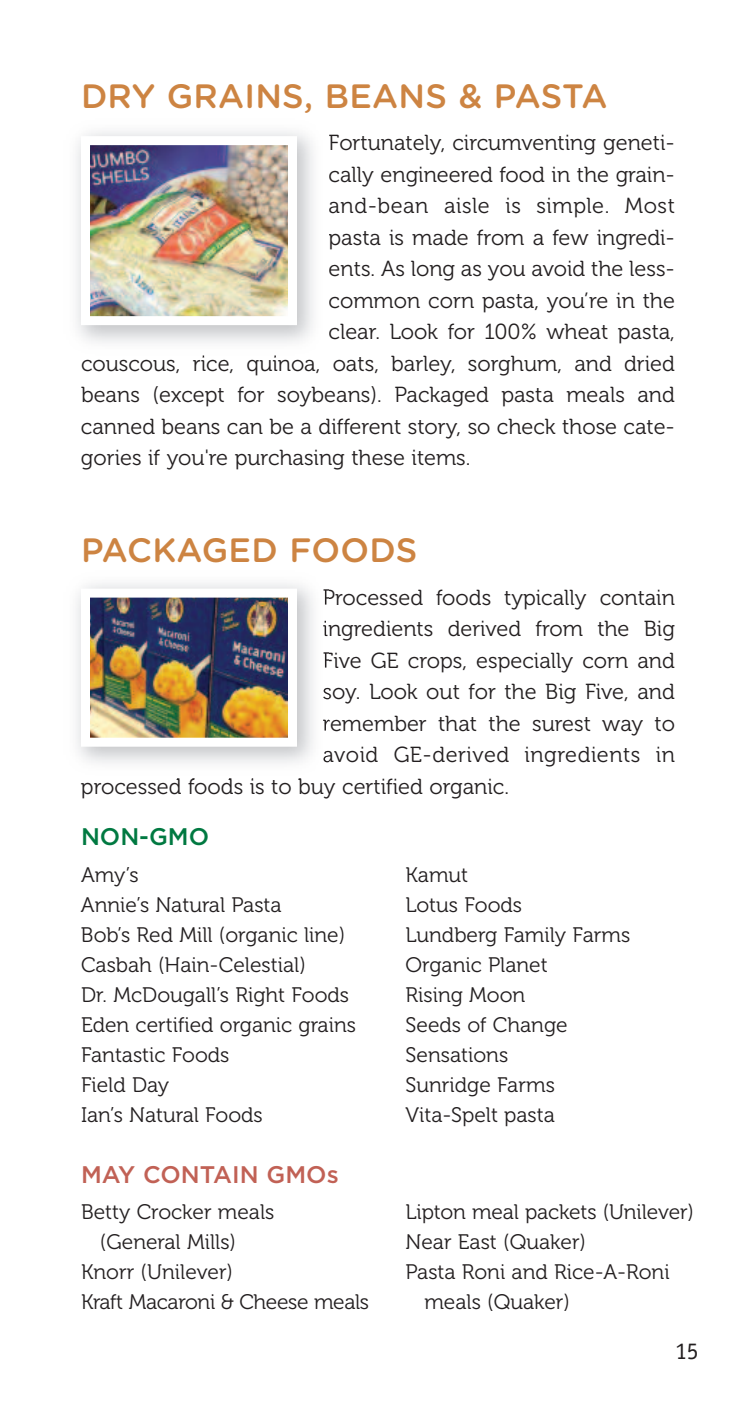
<style>
.page{position:relative;width:756px;height:1404px;background:#fff}
.page>*{position:absolute;margin:0;border:0;box-sizing:border-box;transform-origin:0 0}
.t1{font:500 33.6px "Gotham Rounded";letter-spacing:.005em;color:#cd8442}
.t2{font:500 24px "Gotham";color:#c16155}
.t3{font:500 24px "Gotham";color:#007941}
.t4{font:24px "Officina Serif";color:#231f20}
.t5{font:21.6px "Museo 300";color:#231f20}
.t6{font:21.6px "Museo 300";letter-spacing:.025em;color:#231f20}
.t7{font:21px/30px "Museo 300";color:#231f20}
.t8{font:21px "Museo 300";letter-spacing:-.02em;color:#231f20}
</style>
<div class="page">
<img style="left:76px;top:583px;width:253px;height:196px">
<img style="left:324px;top:589px;width:5px;height:16px">
<img style="left:323px;top:621px;width:6px;height:18px">
<img style="left:324px;top:652px;width:5px;height:19px">
<img style="left:323px;top:685px;width:6px;height:16px">
<img style="left:323px;top:717px;width:6px;height:14px">
<svg style="left:323px;top:749px;width:6px;height:13px"></svg>
<img style="left:175px;top:778px;width:45px;height:1px">
<img style="left:91px;top:599px;width:196px;height:138px">
<div style="left:81px;top:589px;width:216px;height:158px;border:9px solid #fff"></div>
<img style="left:76px;top:131px;width:237px;height:226px">
<img style="left:200px;top:356px;width:56px;height:1px">
<img style="left:91px;top:146px;width:196px;height:169px">
<div style="left:81px;top:136px;width:216px;height:189px;border:9px solid #fff"></div>
<h1 class="t1" style="left:81px;top:84px;width:528px">DRY GRAINS, BEANS &amp; PASTA</h1>
<p class="t5" style="left:329px;top:135px;width:348px">Fortunately, circumventing geneti-</p>
<p class="t5" style="left:329px;top:167px;width:348px">cally engineered food in the grain-</p>
<p class="t6" style="left:329px;top:198px;width:348px">and-bean aisle is simple. Most</p>
<p class="t5" style="left:329px;top:230px;width:348px">pasta is made from a few ingredi-</p>
<p class="t5" style="left:329px;top:261px;width:348px">ents. As long as you avoid the less-</p>
<p class="t5" style="left:329px;top:293px;width:348px">common corn pasta, you’re in the</p>
<p class="t5" style="left:329px;top:324px;width:348px">clear. Look for 100% wheat pasta,</p>
<p class="t5" style="left:81px;top:356px;width:596px">couscous, rice, quinoa, oats, barley, sorghum, and dried</p>
<p class="t5" style="left:81px;top:387px;width:596px">beans (except for soybeans). Packaged pasta meals and</p>
<p class="t5" style="left:81px;top:419px;width:596px">canned beans can be a different story, so check those cate-</p>
<p class="t5" style="left:81px;top:450px;width:391px">gories if you're purchasing these items.</p>
<h1 class="t1" style="left:81px;top:539px;width:338px">PACKAGED FOODS</h1>
<p class="t5" style="left:323px;top:589px;width:354px">Processed foods typically contain</p>
<p class="t5" style="left:323px;top:621px;width:354px">ingredients derived from the Big</p>
<p class="t5" style="left:323px;top:652px;width:354px">Five GE crops, especially corn and</p>
<p class="t5" style="left:323px;top:684px;width:354px">soy. Look out for the Big Five, and</p>
<p class="t5" style="left:323px;top:715px;width:354px">remember that the surest way to</p>
<p class="t6" style="left:323px;top:747px;width:354px">avoid GE-derived ingredients in</p>
<p class="t5" style="left:81px;top:778px;width:430px">processed foods is to buy certified organic.</p>
<p class="t3" style="left:81px;top:828px;width:130px">NON-GMO</p>
<p class="t7" style="left:81px;top:862px;width:277px">Amy’s<br>Annie’s Natural Pasta<br>Bob’s Red Mill (organic line)<br>Casbah (Hain-Celestial)<br>Dr. McDougall’s Right Foods<br>Eden certified organic grains<br>Fantastic Foods<br>Field Day<br>Ian’s Natural Foods</p>
<p class="t7" style="left:406px;top:862px;width:226px">Kamut<br>Lotus Foods<br>Lundberg Family Farms<br>Organic Planet<br>Rising Moon<br>Seeds of Change<br>Sensations<br>Sunridge Farms<br>Vita-Spelt pasta</p>
<p class="t2" style="left:81px;top:1166px;width:259px">MAY CONTAIN GMOs</p>
<p class="t7" style="left:81px;top:1199px;width:195px">Betty Crocker meals</p>
<p class="t7" style="left:100px;top:1229px;width:138px">(General Mills)</p>
<p class="t7" style="left:81px;top:1259px;width:154px">Knorr (Unilever)</p>
<p class="t8" style="left:81px;top:1295px;width:290px">Kraft Macaroni &amp; Cheese meals</p>
<p class="t7" style="left:406px;top:1199px;width:290px">Lipton meal packets (Unilever)</p>
<p class="t7" style="left:406px;top:1229px;width:182px">Near East (Quaker)</p>
<p class="t7" style="left:406px;top:1259px;width:266px">Pasta Roni and Rice-A-Roni</p>
<p class="t7" style="left:424px;top:1289px;width:147px">meals (Quaker)</p>
<p class="t4" style="left:675px;top:1337px;width:25px">15</p>
</div>
